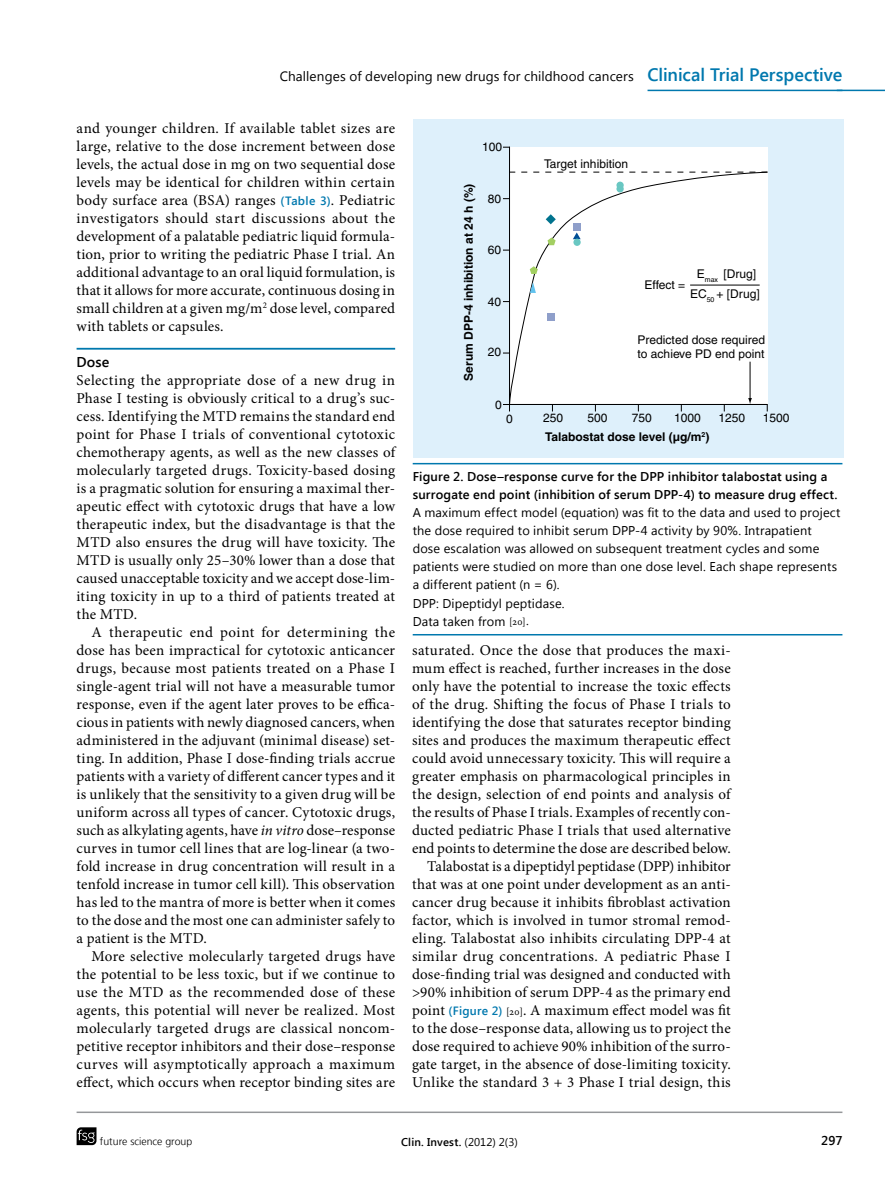
<style>
.page{position:relative;width:885px;height:1191px;background:#fff}
.page>*{position:absolute;margin:0;border:0;box-sizing:border-box;transform-origin:0 0}
.t1{font:15px/18px "Minion Pro";letter-spacing:.015em;color:#000;text-align:justify}
.t2{font:600 14.25px "Segoe UI";color:#000}
.t3{font:13.5px "Segoe UI";letter-spacing:.01em;color:#000}
.t4{font:12.75px/18px "Segoe UI";letter-spacing:.01em;color:#000}
.t5{font:600 12.75px/18px "Segoe UI";letter-spacing:.01em;color:#000}
.t6{font:12px/14.4px "Helvetica";color:#000}
.t7{font:700 12px "Helvetica";color:#000}
.t8{font:600 11.25px "Segoe UI";letter-spacing:.015em;color:#000}
.t9{font:300 10.5px "Frutiger LT";color:#000}
.s1{font-weight:600;font-size:18px;color:#0078ae}
.s2{font-family:"Segoe UI";font-weight:600;font-size:12px;color:#0078ae}
.s3{font-style:italic}
.s4{font-family:"Minion Pro";font-size:10.5px}
.s5{font-size:10.5px}
.s6{font-weight:400}
</style>
<div class="page">
<svg style="left:77px;top:1127px;width:19px;height:18px"></svg>
<hr style="left:77px;top:1111px;width:765px;height:2px;background:#95979a">
<hr style="left:836px;top:90px;width:48px;height:1px;background:#0078ae">
<hr style="left:647px;top:90px;width:195px;height:1px;background:#0078ae">
<hr style="left:77px;top:348px;width:318px;height:2px;background:#0078ae">
<hr style="left:412px;top:463px;width:430px;height:1px;background:#0078ae">
<hr style="left:412px;top:634px;width:430px;height:1px;background:#0078ae">
<div style="left:413px;top:119px;width:430px;height:339px;background:#def0fb"></div>
<div style="left:508px;top:146px;width:260px;height:260px;background:#fff"></div>
<div style="left:616px;top:185px;width:7px;height:7px;background:#69c7c2;border-radius:50%"></div>
<div style="left:616px;top:182px;width:7px;height:7px;background:#69c7c2;border-radius:50%"></div>
<hr style="left:510px;top:404px;width:257px;height:1px;background:#000">
<svg style="left:503px;top:404px;width:7px;height:7px"></svg>
<hr style="left:749px;top:362px;width:1px;height:37px;background:#000">
<svg style="left:748px;top:398px;width:3px;height:6px"></svg>
<hr style="left:690px;top:285px;width:69px;height:1px;background:#000">
<svg style="left:509px;top:172px;width:258px;height:1px"></svg>
<div style="left:573px;top:223px;width:7px;height:7px;background:#8f9fca"></div>
<div style="left:547px;top:313px;width:7px;height:7px;background:#8f9fca"></div>
<svg style="left:545px;top:214px;width:10px;height:10px"></svg>
<svg style="left:572px;top:232px;width:8px;height:7px"></svg>
<div style="left:573px;top:239px;width:7px;height:7px;background:#69c7c2;border-radius:50%"></div>
<svg style="left:529px;top:282px;width:7px;height:11px"></svg>
<svg style="left:547px;top:237px;width:8px;height:8px"></svg>
<svg style="left:529px;top:266px;width:8px;height:8px"></svg>
<p class="t3" style="left:280px;top:67px;width:564px">Challenges of developing new drugs for childhood cancers <span class="s1">Clinical Trial Perspective</span></p>
<p class="t1" style="left:77px;top:119px;width:320px">and younger children. If available tablet sizes are large, relative to the dose increment between dose levels, the actual dose in mg on two sequential dose levels may be identical for children within certain body surface area (BSA) ranges <span class="s2">(Table 3)</span>. Pediatric investigators should start discussions about the development of a palatable pediatric liquid formula&shy;tion, prior to writing the pediatric Phase I trial. An additional advantage to an oral liquid formulation, is that it allows for more accurate, continuous dosing in small children at a given mg/m<sup>2</sup> dose level, compared with tablets or capsules.</p>
<p class="t2" style="left:77px;top:352px;width:34px">Dose</p>
<p class="t1" style="left:77px;top:371px;width:320px">Selecting the appropriate dose of a new drug in Phase I testing is obviously critical to a drug’s suc&shy;cess. Identifying the MTD remains the standard end point for Phase I trials of conventional cytotoxic chemotherapy agents, as well as the new classes of molecularly targeted drugs. Toxicity-based dosing is a pragmatic solution for ensuring a maximal ther&shy;apeutic effect with cytotoxic drugs that have a low therapeutic index, but the disadvantage is that the MTD also ensures the drug will have toxicity. The MTD is usually only 25–30% lower than a dose that caused unacceptable toxicity and we accept dose-lim&shy;iting toxicity in up to a third of patients treated at the MTD.</p>
<p class="t1" style="left:77px;top:623px;width:320px;text-indent:15px">A therapeutic end point for determining the dose has been impractical for cytotoxic anticancer drugs, because most patients treated on a Phase I single-agent trial will not have a measurable tumor response, even if the agent later proves to be effica&shy;cious in patients with newly diagnosed cancers, when administered in the adjuvant (minimal disease) set&shy;ting. In addition, Phase I dose-finding trials accrue patients with a variety of different cancer types and it is unlikely that the sensitivity to a given drug will be uniform across all types of cancer. Cytotoxic drugs, such as alkylating agents, have <span class="s3">in vitro</span> dose–response curves in tumor cell lines that are log-linear (a two&shy;fold increase in drug concentration will result in a tenfold increase in tumor cell kill). This observation has led to the mantra of more is better when it comes to the dose and the most one can administer safely to a patient is the MTD.</p>
<p class="t1" style="left:77px;top:947px;width:320px;text-indent:15px">More selective molecularly targeted drugs have the potential to be less toxic, but if we continue to use the MTD as the recommended dose of these agents, this potential will never be realized. Most molecularly targeted drugs are classical noncom&shy;petitive receptor inhibitors and their dose–response curves will asymptotically approach a maximum effect, which occurs when receptor binding sites are</p>
<p class="t6" style="left:482px;top:139px;width:22px">100</p>
<p class="t7" style="left:461px;top:380px;width:198px;rotate:-90deg">Serum DPP-4 inhibition at 24 h (%)</p>
<p class="t6" style="left:488px;top:191px;width:15px">80</p>
<p class="t6" style="left:488px;top:242px;width:15px">60</p>
<p class="t6" style="left:488px;top:295px;width:15px">40</p>
<p class="t6" style="left:488px;top:345px;width:15px">20</p>
<p class="t6" style="left:495px;top:397px;width:8px">0</p>
<p class="t6" style="left:506px;top:411px;width:8px">0</p>
<p class="t6" style="left:544px;top:156px;width:85px">Target inhibition</p>
<p class="t6" style="left:690px;top:263px;width:71px;line-height:20.7px;text-align:center">E<sub>max</sub> [Drug]<br>EC<sub>50</sub> + [Drug]</p>
<p class="t6" style="left:644px;top:277px;width:42px">Effect =</p>
<p class="t6" style="left:637px;top:332px;width:129px">Predicted dose required to achieve PD end point</p>
<p class="t6" style="left:543px;top:411px;width:22px">250</p>
<p class="t6" style="left:587px;top:411px;width:22px">500</p>
<p class="t6" style="left:631px;top:411px;width:22px">750</p>
<p class="t6" style="left:674px;top:411px;width:28px">1000</p>
<p class="t6" style="left:718px;top:411px;width:28px">1250</p>
<p class="t6" style="left:762px;top:411px;width:28px">1500</p>
<p class="t7" style="left:545px;top:429px;width:166px">Talabostat dose level (µg/m<sup>2</sup>)</p>
<p class="t5" style="left:412px;top:467px;width:426px">Figure 2. Dose–response curve for the DPP inhibitor talabostat using a surrogate end point (inhibition of serum DPP-4) to measure drug effect.</p>
<p class="t4" style="left:412px;top:503px;width:429px">A maximum effect model (equation) was fit to the data and used to project the dose required to inhibit serum DPP-4 activity by 90%. Intrapatient dose escalation was allowed on subsequent treatment cycles and some patients were studied on more than one dose level. Each shape represents a different patient (n = 6).<br>DPP: Dipeptidyl peptidase.<br>Data taken from <span class="s4">[20]</span>.</p>
<p class="t1" style="left:412px;top:641px;width:320px;text-align:right">saturated. Once the dose that produces the maxi&shy;mum effect is reached, further increases in the dose only have the potential to increase the toxic effects of the drug. Shifting the focus of Phase I trials to identifying the dose that saturates receptor binding sites and produces the maximum therapeutic effect could avoid unnecessary toxicity. This will require a greater emphasis on pharmacological principles in the design, selection of end points and analysis of the results of Phase I trials. Examples of recently con&shy;ducted pediatric Phase I trials that used alternative end points to determine the dose are described below.<br>Talabostat is a dipeptidyl peptidase (DPP) inhibitor that was at one point under development as an anti&shy;cancer drug because it inhibits fibroblast activation factor, which is involved in tumor stromal remod&shy;eling. Talabostat also inhibits circulating DPP-4 at similar drug concentrations. A pediatric Phase I dose-finding trial was designed and conducted with &gt;90% inhibition of serum DPP-4 as the primary end point <span class="s2">(Figure 2)</span> <span class="s5">[20]</span>. A maximum effect model was fit to the dose–response data, allowing us to project the dose required to achieve 90% inhibition of the surro&shy;gate target, in the absence of dose-limiting toxicity.<br>Unlike the standard 3 + 3 Phase I trial design, this</p>
<p class="t9" style="left:100px;top:1135px;width:94px">future science group</p>
<p class="t8" style="left:401px;top:1133px;width:118px">Clin. Invest. <span class="s6">(2012) 2(3)</span></p>
<p class="t5" style="left:821px;top:1131px;width:23px">297</p>
</div>
